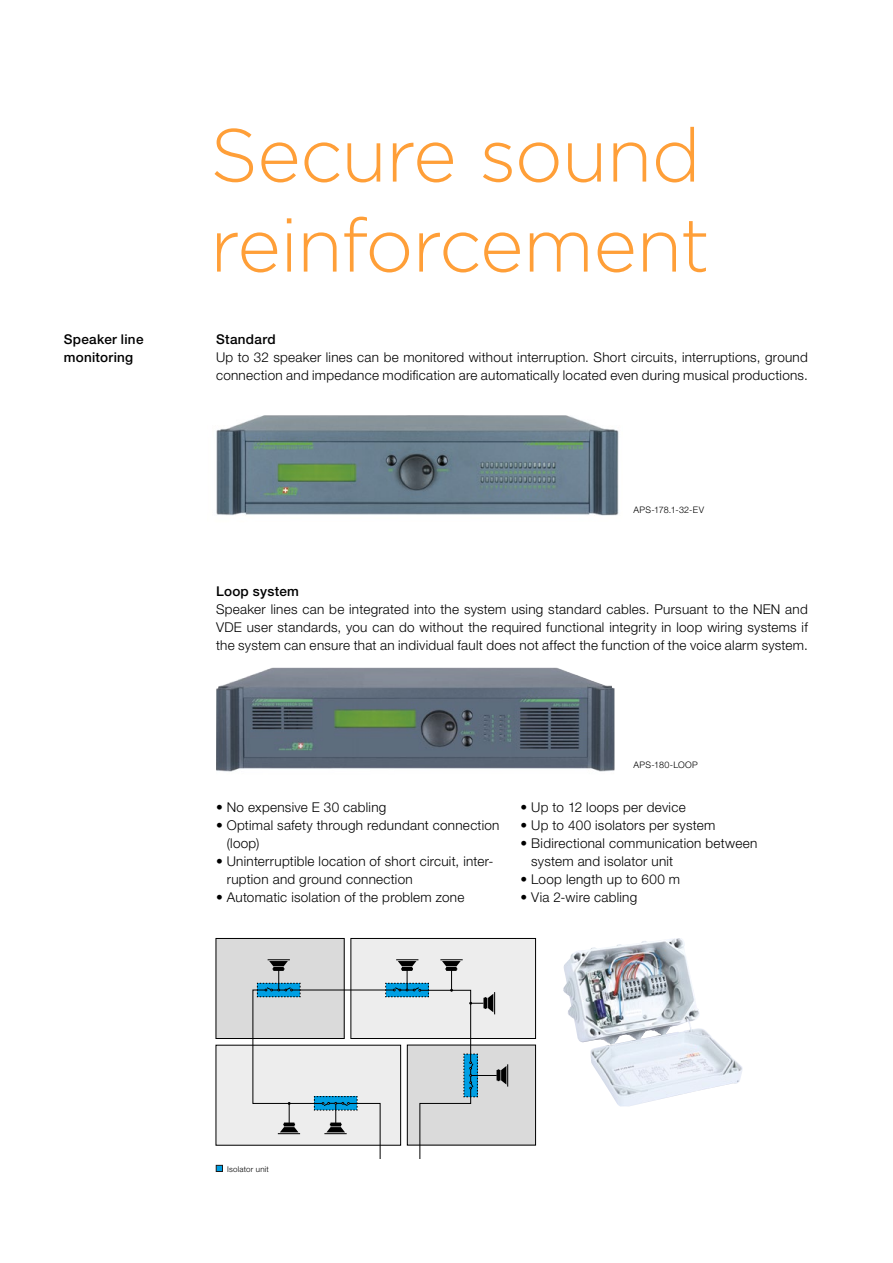
<style>
.page{position:relative;width:893px;height:1263px;background:#fff}
.page>*{position:absolute;margin:0;border:0;box-sizing:border-box;transform-origin:0 0}
.t1{font:300 75px/90px "Gotham";letter-spacing:-.02em;color:#ff9f38}
.t2{font:300 13.5px/18px "Helvetica Neue LT";letter-spacing:.02em;color:#000}
.t3{font:500 13.5px/18px "Helvetica Neue LT";letter-spacing:.02em;color:#000}
.t4{font:300 9px "Helvetica Neue LT";letter-spacing:.025em;color:#000}
.t5{font:300 7.95px "Helvetica Neue LT";letter-spacing:.035em;color:#000}
</style>
<div class="page">
<img style="left:216px;top:668px;width:398px;height:104px">
<img style="left:216px;top:416px;width:403px;height:100px">
<img style="left:563px;top:941px;width:85px;height:101px">
<div style="left:216px;top:938px;width:128px;height:100px;background:#dadada"></div>
<div style="left:216px;top:938px;width:129px;height:101px;border:1px solid #000"></div>
<div style="left:407px;top:1045px;width:129px;height:100px;background:#dadada"></div>
<div style="left:407px;top:1045px;width:129px;height:100px;border:1px solid #000"></div>
<div style="left:351px;top:938px;width:185px;height:100px;background:#ededed"></div>
<div style="left:350px;top:938px;width:186px;height:101px;border:1px solid #000"></div>
<div style="left:216px;top:1045px;width:185px;height:100px;background:#ededed"></div>
<svg style="left:252px;top:959px;width:256px;height:200px"></svg>
<div style="left:216px;top:1165px;width:7px;height:7px;background:#009fe3;border:1px solid #1a1818"></div>
<h1 class="t1" style="left:210px;top:109px;width:501px">Secure sound reinforcement</h1>
<p class="t3" style="left:64px;top:330px;width:81px">Speaker line monitoring</p>
<p class="t3" style="left:216px;top:330px;width:61px">Standard</p>
<p class="t2" style="left:216px;top:347px;width:593px">Up to 32 speaker lines can be monitored without interruption. Short circuits, interruptions, ground connection and impedance modification are automatically located even during musical productions.</p>
<p class="t4" style="left:634px;top:504px;width:72px">APS-178.1-32-EV</p>
<p class="t3" style="left:216px;top:582px;width:84px">Loop system</p>
<p class="t2" style="left:216px;top:599px;width:593px;text-align:justify">Speaker lines can be integrated into the system using standard cables. Pursuant to the NEN and VDE user standards, you can do without the required functional integrity in loop wiring systems if the system can ensure that an individual fault does not affect the function of the voice alarm system.</p>
<p class="t2" style="left:216px;top:797px;width:172px">• No expensive E 30 cabling</p>
<p class="t2" style="left:227px;top:815px;width:274px;text-indent:-11px">• Optimal safety through redundant connection (loop)</p>
<p class="t2" style="left:227px;top:851px;width:268px;text-indent:-11px">• Uninterruptible location of short circuit, inter&shy;ruption and ground connection</p>
<p class="t2" style="left:216px;top:887px;width:250px">• Automatic isolation of the problem zone</p>
<p class="t4" style="left:634px;top:759px;width:66px">APS-180-LOOP</p>
<p class="t2" style="left:520px;top:797px;width:167px">• Up to 12 loops per device</p>
<p class="t2" style="left:520px;top:815px;width:196px">• Up to 400 isolators per system</p>
<p class="t2" style="left:531px;top:833px;width:228px;text-indent:-11px">• Bidirectional communication between system and isolator unit</p>
<p class="t2" style="left:520px;top:869px;width:161px">• Loop length up to 600 m</p>
<p class="t2" style="left:520px;top:887px;width:118px">• Via 2-wire cabling</p>
<p class="t5" style="left:227px;top:1164px;width:43px">Isolator unit</p>
</div>
